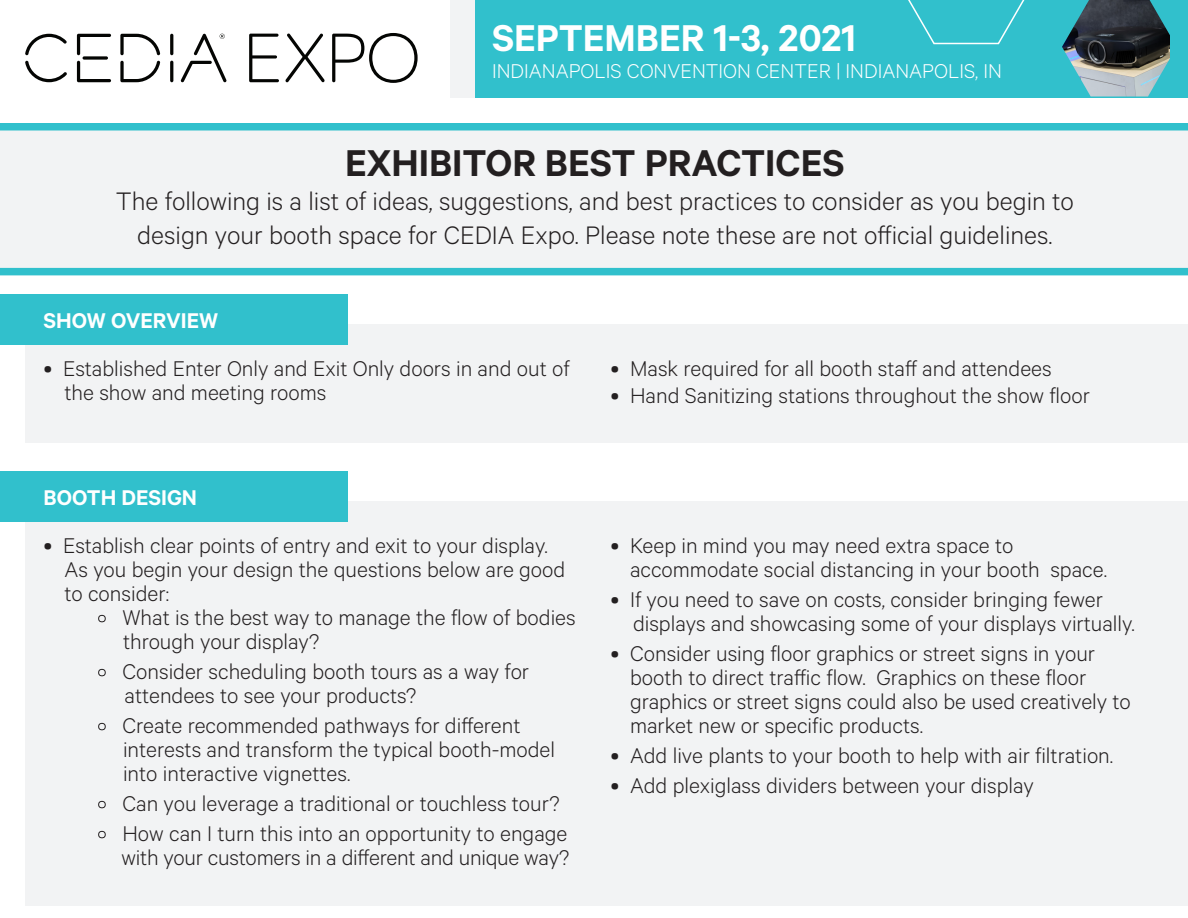
<style>
.page{position:relative;width:1188px;height:918px;background:#fff}
.page>*{position:absolute;margin:0;border:0;box-sizing:border-box;transform-origin:0 0}
.t1{font:600 42px "Calibre";color:#231f20}
.t2{font:600 42px "Calibre";color:#fff}
.t3{font:300 28.5px "Calibre";color:#231f20}
.t4{font:300 24px/24px "Calibre";color:#231f20}
.t5{font:600 24px "Calibre";color:#fff}
.t6{font:300 22.5px "Calibre";color:#fff}
.s1{font-family:"Adelle PE";font-weight:400}
</style>
<div class="page">
<svg style="left:0;top:123px;width:1188px;height:152px"></svg>
<div style="left:475px;top:0;width:713px;height:97px;background:#31c0cc"></div>
<div style="left:25px;top:324px;width:1163px;height:118px;background:#f2f3f4"></div>
<div style="left:0;top:294px;width:348px;height:50px;background:#31c0cc"></div>
<div style="left:25px;top:501px;width:1163px;height:404px;background:#f2f3f4"></div>
<div style="left:0;top:471px;width:348px;height:50px;background:#31c0cc"></div>
<div style="left:450px;top:0;width:25px;height:97px;background:#f2f3f4"></div>
<svg style="left:25px;top:34px;width:202px;height:48px"></svg>
<svg style="left:249px;top:34px;width:30px;height:48px"></svg>
<svg style="left:285px;top:33px;width:40px;height:50px"></svg>
<svg style="left:332px;top:33px;width:86px;height:50px"></svg>
<svg style="left:908px;top:0;width:117px;height:45px"></svg>
<img style="left:1062px;top:0;width:108px;height:96px">
<p class="t2" style="left:492px;top:13px;width:366px">SEPTEMBER 1-3, 2021</p>
<p class="t6" style="left:492px;top:58px;width:511px">INDIANAPOLIS CONVENTION CENTER | INDIANAPOLIS, IN</p>
<p class="t1" style="left:345px;top:138px;width:501px">EXHIBITOR BEST PRACTICES</p>
<p class="t3" style="left:116px;top:185px;width:960px">The following is a list of ideas, suggestions, and best practices to consider as you begin to</p>
<p class="t3" style="left:137px;top:219px;width:917px">design your booth space for CEDIA Expo. Please note these are not official guidelines.</p>
<p class="t5" style="left:44px;top:306px;width:176px">SHOW OVERVIEW</p>
<p class="t4" style="left:44px;top:356px;width:528px"><span class="s1">•</span> Established Enter Only and Exit Only doors in and out of</p>
<p class="t4" style="left:64px;top:380px;width:263px">the show and meeting rooms</p>
<p class="t5" style="left:44px;top:483px;width:155px">BOOTH DESIGN</p>
<p class="t4" style="left:44px;top:533px;width:506px"><span class="s1">•</span> Establish clear points of entry and exit to your display.</p>
<p class="t4" style="left:64px;top:557px;width:502px">As you begin your design the questions below are good to consider:</p>
<p class="t4" style="left:98px;top:605px;width:480px"><span class="s1">•</span> What is the best way to manage the flow of bodies</p>
<p class="t4" style="left:123px;top:629px;width:198px">through your display?</p>
<p class="t4" style="left:98px;top:659px;width:433px"><span class="s1">•</span> Consider scheduling booth tours as a way for</p>
<p class="t4" style="left:124px;top:683px;width:293px">attendees to see your products?</p>
<p class="t4" style="left:98px;top:713px;width:425px"><span class="s1">•</span> Create recommended pathways for different</p>
<p class="t4" style="left:123px;top:737px;width:434px">interests and transform the typical booth-model into interactive vignettes.</p>
<p class="t4" style="left:98px;top:791px;width:464px"><span class="s1">•</span> Can you leverage a traditional or touchless tour?</p>
<p class="t4" style="left:98px;top:821px;width:471px"><span class="s1">•</span> How can I turn this into an opportunity to engage</p>
<p class="t4" style="left:122px;top:845px;width:449px">with your customers in a different and unique way?</p>
<p class="t4" style="left:610px;top:356px;width:443px"><span class="s1">•</span> Mask required for all booth staff and attendees</p>
<p class="t4" style="left:610px;top:383px;width:481px"><span class="s1">•</span> Hand Sanitizing stations throughout the show floor</p>
<p class="t4" style="left:610px;top:533px;width:404px"><span class="s1">•</span> Keep in mind you may need extra space to</p>
<p class="t4" style="left:630px;top:557px;width:479px">accommodate social distancing in your booth space.</p>
<p class="t4" style="left:610px;top:587px;width:494px"><span class="s1">•</span> If you need to save on costs, consider bringing fewer</p>
<p class="t4" style="left:633px;top:611px;width:504px">displays and showcasing some of your displays virtually.</p>
<p class="t4" style="left:610px;top:641px;width:486px"><span class="s1">•</span> Consider using floor graphics or street signs in your</p>
<p class="t4" style="left:630px;top:665px;width:502px">booth to direct traffic flow. Graphics on these floor graphics or street signs could also be used creatively to market new or specific products.</p>
<p class="t4" style="left:610px;top:743px;width:504px"><span class="s1">•</span> Add live plants to your booth to help with air filtration.</p>
<p class="t4" style="left:610px;top:773px;width:425px"><span class="s1">•</span> Add plexiglass dividers between your display</p>
</div>
